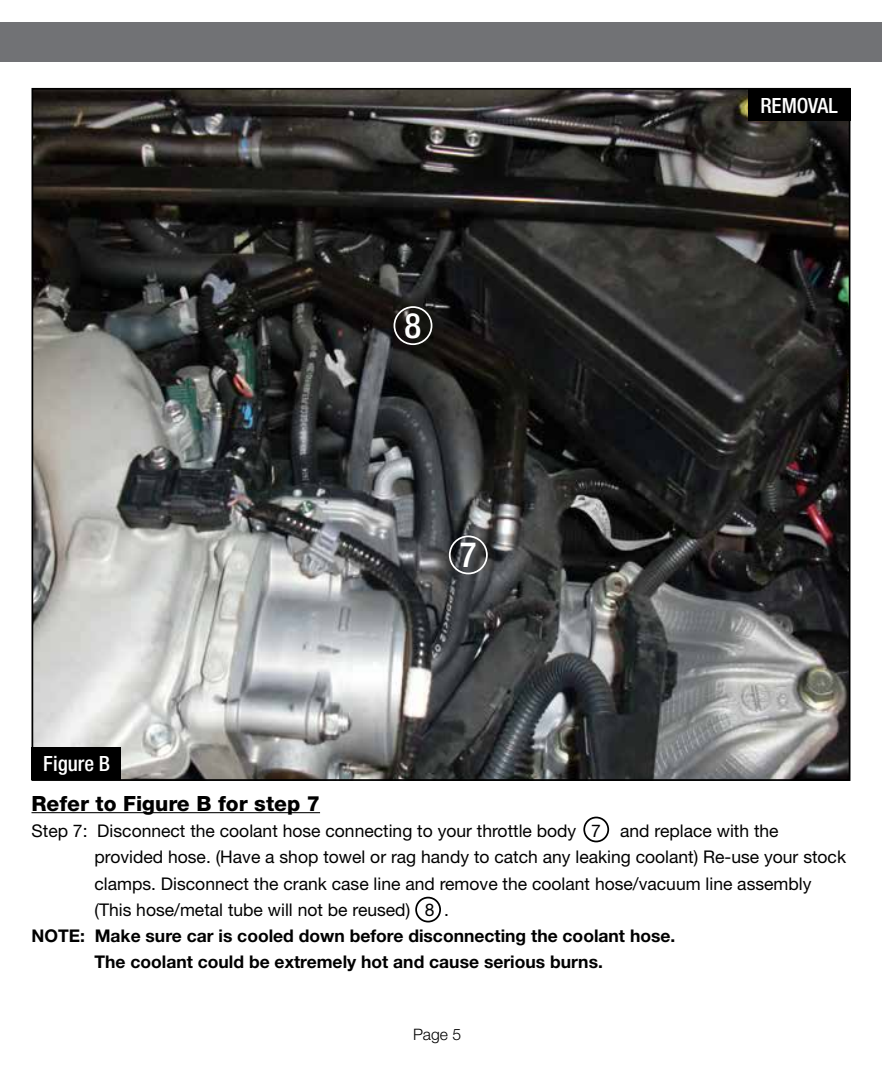
<style>
.page{position:relative;width:882px;height:1071px;background:#fff}
.page>*{position:absolute;margin:0;border:0;box-sizing:border-box;transform-origin:0 0}
.t1{font:500 condensed 35px "Helvetica Neue";color:#fff}
.t2{font:800 21px "Helvetica Neue";color:#000}
.t3{font:500 condensed 21px "Helvetica Neue";color:#fff}
.t4{font:17.5px/26.2px "Helvetica Neue";color:#000}
.t5{font:700 17.5px/26.2px "Helvetica Neue";color:#000;text-align:center}
.t6{font:300 15.75px "Helvetica Neue";color:#000}
</style>
<div class="page">
<div style="left:0;top:23px;width:882px;height:39px;background:#717275"></div>
<hr style="left:32px;top:812px;width:288px;height:1px;background:#000">
<img style="left:35px;top:91px;width:812px;height:687px">
<div style="left:748px;top:88px;width:102px;height:33px;background:#000"></div>
<div style="left:583px;top:817px;width:26px;height:25px;border:2px solid #000;border-radius:50%"></div>
<div style="left:449px;top:536px;width:39px;height:38px;border:2px solid #fff;border-radius:50%"></div>
<div style="left:415px;top:897px;width:26px;height:25px;border:2px solid #000;border-radius:50%"></div>
<div style="left:394px;top:306px;width:38px;height:39px;border:2px solid #fff;border-radius:50%"></div>
<div style="left:32px;top:747px;width:89px;height:33px;background:#000"></div>
<p class="t3" style="left:43px;top:751px;width:68px">Figure B</p>
<h1 class="t1" style="left:405px;top:304px;width:18px">8</h1>
<h1 class="t1" style="left:460px;top:534px;width:18px">7</h1>
<p class="t3" style="left:760px;top:93px;width:79px">REMOVAL</p>
<p class="t2" style="left:32px;top:791px;width:290px">Refer to Figure B for step 7</p>
<p class="t4" style="left:94px;top:817px;width:753px;text-indent:-63px">Step 7: Disconnect the coolant hose connecting to your throttle body 7 and replace with the provided hose. (Have a shop towel or rag handy to catch any leaking coolant) Re-use your stock clamps. Disconnect the crank case line and remove the coolant hose/vacuum line assembly (This hose/metal tube will not be reused) 8 .</p>
<p class="t5" style="left:32px;top:922px;width:645px">NOTE: Make sure car is cooled down before disconnecting the coolant hose.<br>The coolant could be extremely hot and cause serious burns.</p>
<p class="t6" style="left:413px;top:1024px;width:50px">Page 5</p>
</div>
